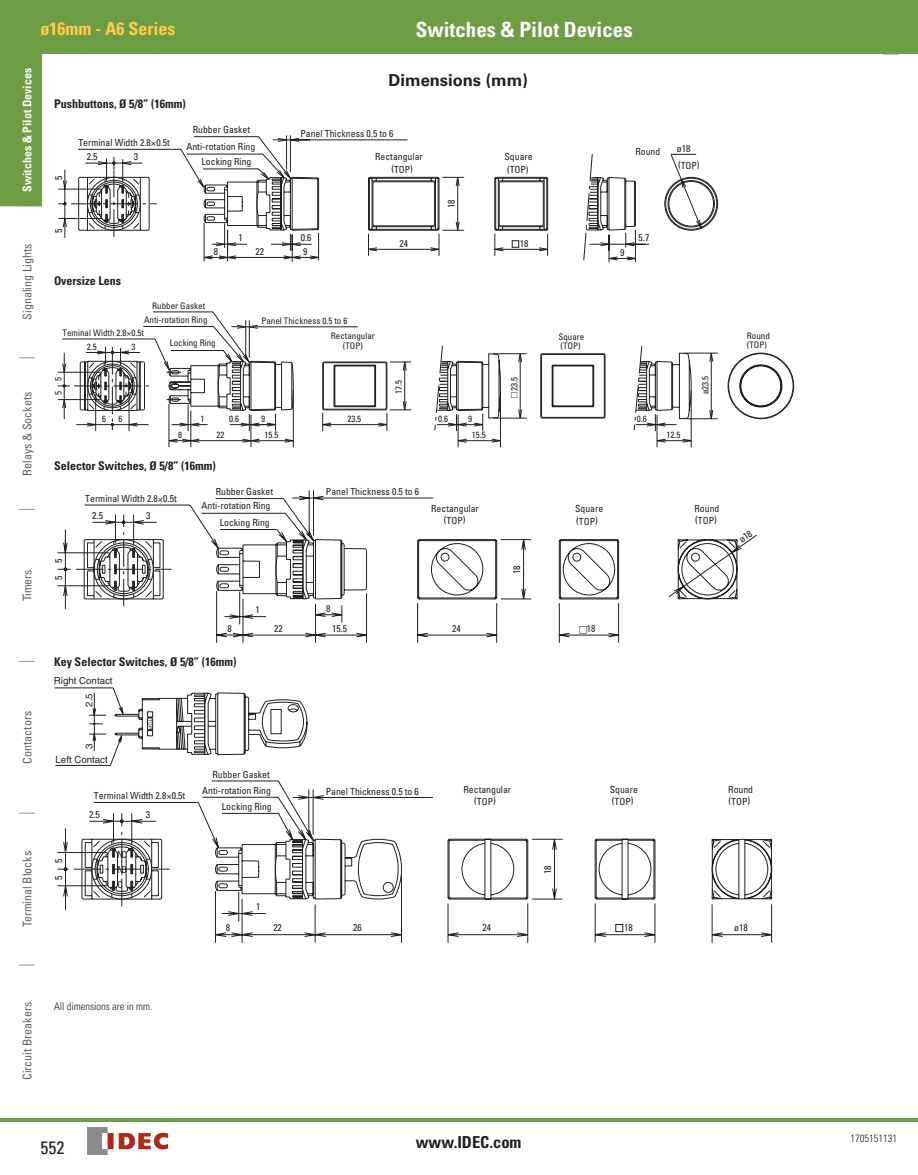
<style>
.page{position:relative;width:918px;height:1175px;background:#fff}
.page>*{position:absolute;margin:0;border:0;box-sizing:border-box;transform-origin:0 0}
.t1{font:700 condensed 21px "Univers LT Std";color:#fff}
.t2{font:700 condensed 18px "Univers LT Std";color:#fecd4e}
.t3{font:condensed 18px "Univers LT Std";color:#231f20}
.Section_Subhead_NO_T{font:700 16.5px "Univers LT Std";color:#231f20}
.t4{font:700 condensed 16.5px "Univers LT Std";color:#231f20}
.Drawing_Heading1{font:700 condensed 12px "Univers LT Std";color:#231f20}
.t5{font:condensed 12px "Univers LT Std";color:#636366}
.t6{font:700 condensed 12px "Univers LT Std";color:#fff}
.Notes{font:300 condensed 10.5px "Univers LT Std";color:#231f20}
.t7{font:condensed 9.75px/11.9px "Univers LT Std";color:#231f20}
.t8{font:9.6px "Helvetica";color:#231f20}
.t9{font:condensed 9px/9.8px "Univers LT Std";color:#231f20}
.t10{font:4.65px "Helvetica";color:#231f20}
</style>
<div class="page">
<svg style="left:19px;top:357px;width:16px;height:1px"></svg>
<svg style="left:19px;top:509px;width:16px;height:1px"></svg>
<svg style="left:19px;top:661px;width:16px;height:1px"></svg>
<svg style="left:19px;top:813px;width:16px;height:1px"></svg>
<svg style="left:19px;top:964px;width:16px;height:1px"></svg>
<img style="left:88px;top:1127px;width:80px;height:27px">
<div style="left:0;top:54px;width:42px;height:153px;background:#6c9d42"></div>
<hr style="left:13px;top:54px;width:1px;height:152px;background:#6c9d42">
<hr style="left:41px;top:54px;width:1px;height:152px;background:#6c9d42">
<svg style="left:883px;top:54px;width:16px;height:1px"></svg>
<div style="left:0;top:0;width:918px;height:54px;background:#6c9d42"></div>
<hr style="left:0;top:1118px;width:918px;height:3px;background:#6c9d42">
<svg style="left:63px;top:138px;width:654px;height:122px"></svg>
<svg style="left:583px;top:149px;width:10px;height:112px"></svg>
<div style="left:512px;top:240px;width:7px;height:7px;border:1px solid #231f20"></div>
<svg style="left:62px;top:325px;width:732px;height:118px"></svg>
<svg style="left:57px;top:490px;width:679px;height:153px"></svg>
<svg style="left:76px;top:532px;width:422px;height:91px"></svg>
<hr style="left:55px;top:765px;width:55px;height:1px;background:#231f20">
<hr style="left:54px;top:687px;width:59px;height:1px;background:#231f20">
<svg style="left:89px;top:687px;width:218px;height:79px"></svg>
<svg style="left:57px;top:780px;width:376px;height:162px"></svg>
<svg style="left:447px;top:838px;width:325px;height:104px"></svg>
<div style="left:616px;top:924px;width:7px;height:7px;border:1px solid #231f20"></div>
<svg style="left:151px;top:142px;width:5px;height:4px"></svg>
<svg style="left:127px;top:332px;width:4px;height:4px"></svg>
<svg style="left:511px;top:392px;width:6px;height:6px"></svg>
<svg style="left:158px;top:497px;width:5px;height:4px"></svg>
<svg style="left:579px;top:626px;width:8px;height:7px"></svg>
<svg style="left:167px;top:795px;width:4px;height:4px"></svg>
<svg style="left:668px;top:530px;width:89px;height:67px"></svg>
<h2 class="t2" style="left:40px;top:18px;width:136px">ø16mm - A6 Series</h2>
<h1 class="t1" style="left:416px;top:17px;width:219px">Switches &amp; Pilot Devices</h1>
<p class="t6" style="left:20px;top:192px;width:126px;rotate:-90deg">Switches &amp; Pilot Devices</p>
<p class="Drawing_Heading1" style="left:54px;top:97px;width:133px">Pushbuttons, Ø 5/8” (16mm)</p>
<p class="t7" style="left:53px;top:180px;width:6px;rotate:-90deg">5</p>
<p class="t7" style="left:78px;top:137px;width:93px">Terminal Width 2.8 0.5t</p>
<p class="t7" style="left:87px;top:151px;width:12px">2.5</p>
<p class="t7" style="left:134px;top:151px;width:6px">3</p>
<p class="t7" style="left:193px;top:123px;width:59px">Rubber Gasket</p>
<p class="t7" style="left:202px;top:156px;width:51px">Locking Ring</p>
<p class="t7" style="left:186px;top:141px;width:70px">Anti-rotation Ring</p>
<p class="t7" style="left:53px;top:233px;width:6px;rotate:-90deg">5</p>
<p class="Section_Subhead_NO_T" style="left:389px;top:70px;width:141px">Dimensions (mm)</p>
<p class="t7" style="left:300px;top:128px;width:95px">Panel Thickness 0.5 to 6</p>
<p class="t7" style="left:375px;top:150px;width:49px">Rectangular</p>
<p class="t7" style="left:391px;top:163px;width:23px">(TOP)</p>
<p class="t7" style="left:445px;top:208px;width:10px;rotate:-90deg">18</p>
<p class="t7" style="left:505px;top:150px;width:30px;line-height:13.4px">Square (TOP)</p>
<p class="t7" style="left:635px;top:146px;width:26px">Round</p>
<p class="t7" style="left:677px;top:142px;width:15px">ø18</p>
<p class="t7" style="left:678px;top:159px;width:23px">(TOP)</p>
<p class="t5" style="left:20px;top:320px;width:77px;rotate:-90deg">Signaling Lights</p>
<p class="t5" style="left:20px;top:475px;width:85px;rotate:-90deg">Relays &amp; Sockets</p>
<p class="t5" style="left:20px;top:601px;width:33px;rotate:-90deg">Timers</p>
<p class="t5" style="left:20px;top:763px;width:54px;rotate:-90deg">Contactors</p>
<p class="t5" style="left:20px;top:927px;width:78px;rotate:-90deg">Terminal Blocks</p>
<p class="Drawing_Heading1" style="left:54px;top:274px;width:69px">Oversize Lens</p>
<p class="t7" style="left:238px;top:232px;width:6px">1</p>
<p class="t7" style="left:301px;top:232px;width:12px">0.6</p>
<p class="t7" style="left:214px;top:245px;width:6px">8</p>
<p class="t7" style="left:255px;top:245px;width:10px">22</p>
<p class="t7" style="left:303px;top:245px;width:6px">9</p>
<p class="t9" style="left:152px;top:301px;width:55px">Rubber Gasket</p>
<p class="t7" style="left:400px;top:237px;width:10px">24</p>
<p class="t7" style="left:520px;top:237px;width:10px">18</p>
<p class="t7" style="left:620px;top:246px;width:6px">9</p>
<p class="t7" style="left:639px;top:232px;width:12px">5.7</p>
<p class="t9" style="left:144px;top:315px;width:65px">Anti-rotation Ring</p>
<p class="t9" style="left:170px;top:338px;width:48px">Locking Ring</p>
<p class="t9" style="left:261px;top:316px;width:88px">Panel Thickness 0.5 to 6</p>
<p class="t9" style="left:63px;top:328px;width:83px">Teminal Width 2.8 0.5t</p>
<p class="t9" style="left:747px;top:330px;width:25px">Round (TOP)</p>
<p class="t9" style="left:331px;top:330px;width:46px;line-height:10.6px;text-align:center">Rectangular (TOP)</p>
<p class="t9" style="left:558px;top:331px;width:28px">Square</p>
<p class="t9" style="left:87px;top:341px;width:11px">2.5</p>
<p class="t9" style="left:132px;top:341px;width:5px">3</p>
<p class="t9" style="left:561px;top:341px;width:22px">(TOP)</p>
<p class="t9" style="left:53px;top:381px;width:5px;rotate:-90deg">5</p>
<p class="t9" style="left:53px;top:395px;width:5px;rotate:-90deg">5</p>
<p class="t9" style="left:102px;top:413px;width:5px">6</p>
<p class="t9" style="left:119px;top:413px;width:5px">6</p>
<p class="t9" style="left:201px;top:413px;width:5px">1</p>
<p class="t9" style="left:229px;top:413px;width:11px">0.6</p>
<p class="t9" style="left:261px;top:413px;width:5px">9</p>
<p class="t9" style="left:178px;top:430px;width:5px">8</p>
<p class="t9" style="left:217px;top:430px;width:9px">22</p>
<p class="t9" style="left:265px;top:430px;width:15px">15.5</p>
<p class="Drawing_Heading1" style="left:54px;top:458px;width:163px">Selector Switches, Ø 5/8” (16mm)</p>
<p class="t7" style="left:85px;top:492px;width:93px">Terminal Width 2.8 0.5t</p>
<p class="t7" style="left:202px;top:499px;width:70px">Anti-rotation Ring</p>
<p class="t7" style="left:216px;top:486px;width:59px">Rubber Gasket</p>
<p class="t7" style="left:220px;top:516px;width:51px">Locking Ring</p>
<p class="t7" style="left:92px;top:509px;width:12px">2.5</p>
<p class="t7" style="left:146px;top:509px;width:6px">3</p>
<p class="t7" style="left:53px;top:563px;width:6px;rotate:-90deg">5</p>
<p class="t7" style="left:53px;top:580px;width:6px;rotate:-90deg">5</p>
<p class="t7" style="left:256px;top:604px;width:6px">1</p>
<p class="t9" style="left:347px;top:413px;width:15px">23.5</p>
<p class="t9" style="left:394px;top:394px;width:15px;rotate:-90deg">17.5</p>
<p class="t9" style="left:438px;top:413px;width:11px">0.6</p>
<p class="t9" style="left:472px;top:410px;width:15px;line-height:16px;text-indent:-4px">9<br>15.5</p>
<p class="t9" style="left:509px;top:391px;width:15px;rotate:-90deg">23.5</p>
<p class="t9" style="left:700px;top:394px;width:20px;rotate:-90deg">ø23.5</p>
<p class="t9" style="left:637px;top:413px;width:11px">0.6</p>
<p class="t9" style="left:667px;top:430px;width:15px">12.5</p>
<p class="t7" style="left:326px;top:485px;width:95px">Panel Thickness 0.5 to 6</p>
<p class="t7" style="left:575px;top:502px;width:30px">Square (TOP)</p>
<p class="t7" style="left:431px;top:503px;width:49px;text-align:center">Rectangular (TOP)</p>
<p class="t7" style="left:695px;top:503px;width:26px">Round (TOP)</p>
<p class="t7" style="left:326px;top:602px;width:6px">8</p>
<p class="t7" style="left:511px;top:574px;width:10px;rotate:-90deg">18</p>
<p class="t7" style="left:227px;top:622px;width:6px">8</p>
<p class="t7" style="left:274px;top:622px;width:10px">22</p>
<p class="t7" style="left:332px;top:622px;width:17px">15.5</p>
<p class="t7" style="left:452px;top:622px;width:10px">24</p>
<p class="Drawing_Heading1" style="left:54px;top:654px;width:184px">Key Selector Switches, Ø 5/8” (16mm)</p>
<p class="t8" style="left:54px;top:675px;width:60px">Right Contact</p>
<p class="t8" style="left:84px;top:707px;width:15px;rotate:-90deg">2.5</p>
<p class="t8" style="left:84px;top:749px;width:7px;rotate:-90deg">3</p>
<p class="t8" style="left:56px;top:753px;width:54px">Left Contact</p>
<p class="t10" style="left:153px;top:719px;width:11px;rotate:90deg">TOP</p>
<p class="t7" style="left:94px;top:790px;width:93px">Terminal Width 2.8 0.5t</p>
<p class="t7" style="left:53px;top:863px;width:6px;rotate:-90deg">5</p>
<p class="t7" style="left:53px;top:880px;width:6px;rotate:-90deg">5</p>
<p class="t7" style="left:89px;top:808px;width:12px">2.5</p>
<p class="t7" style="left:146px;top:808px;width:6px">3</p>
<p class="t7" style="left:117px;top:846px;width:11px;line-height:15px">NC<br>NO</p>
<p class="t7" style="left:118px;top:878px;width:7px">C</p>
<p class="t7" style="left:212px;top:768px;width:59px">Rubber Gasket</p>
<p class="t7" style="left:222px;top:800px;width:51px">Locking Ring</p>
<p class="t7" style="left:202px;top:784px;width:70px">Anti-rotation Ring</p>
<p class="t7" style="left:256px;top:900px;width:6px">1</p>
<p class="t7" style="left:326px;top:785px;width:95px">Panel Thickness 0.5 to 6</p>
<p class="t7" style="left:463px;top:783px;width:49px;text-align:center">Rectangular (TOP)</p>
<p class="t7" style="left:542px;top:874px;width:10px;rotate:-90deg">18</p>
<p class="t7" style="left:587px;top:622px;width:10px">18</p>
<p class="t7" style="left:610px;top:783px;width:30px">Square</p>
<p class="t7" style="left:728px;top:783px;width:26px">Round</p>
<p class="t7" style="left:612px;top:795px;width:23px">(TOP)</p>
<p class="t7" style="left:729px;top:795px;width:23px">(TOP)</p>
<p class="t7" style="left:226px;top:921px;width:6px">8</p>
<p class="t7" style="left:273px;top:921px;width:10px">22</p>
<p class="t7" style="left:353px;top:921px;width:10px">26</p>
<p class="t7" style="left:483px;top:921px;width:10px">24</p>
<p class="t7" style="left:624px;top:921px;width:10px">18</p>
<p class="t7" style="left:734px;top:921px;width:15px">ø18</p>
<p class="t5" style="left:20px;top:1080px;width:79px;rotate:-90deg">Circuit Breakers</p>
<p class="Notes" style="left:54px;top:999px;width:100px">All dimensions are in mm.</p>
<h2 class="t3" style="left:40px;top:1136px;width:25px">552</h2>
<h3 class="t4" style="left:416px;top:1131px;width:107px">www.IDEC.com</h3>
<p class="Notes" style="left:850px;top:1132px;width:48px">1705151131</p>
</div>
